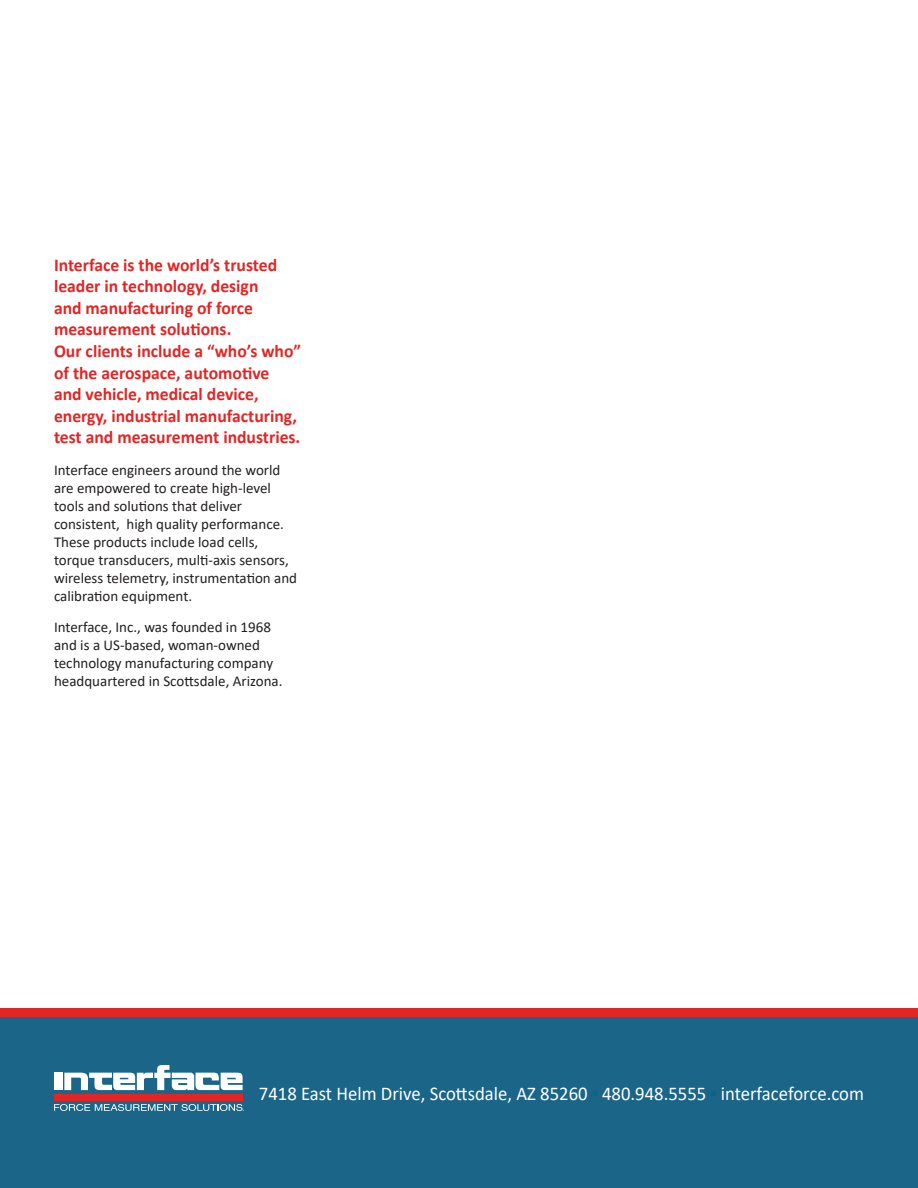
<style>
.page{position:relative;width:918px;height:1188px;background:#fff}
.page>*{position:absolute;margin:0;border:0;box-sizing:border-box;transform-origin:0 0}
.t1{font:19.5px "Calibri";color:#fff;scale:.96 1}
.t2{font:700 18px/21.6px "Calibri";color:#e32525}
.t3{font:15px/18px "Calibri";color:#231f20}
</style>
<div class="page">
<div style="left:0;top:1017px;width:918px;height:171px;background:#1a6588"></div>
<div style="left:0;top:1008px;width:918px;height:9px;background:#e32525"></div>
<div style="left:54px;top:1094px;width:189px;height:6px;background:#e32525"></div>
<div style="left:54px;top:1073px;width:9px;height:17px;background:#fff"></div>
<svg style="left:64px;top:1065px;width:179px;height:25px"></svg>
<svg style="left:54px;top:1104px;width:190px;height:7px"></svg>
<p class="t2" style="left:54px;top:255px;width:249px">Interface is the world’s trusted leader in technology, design<br>and manufacturing of force measurement solutions.<br>Our clients include a “who’s who” of the aerospace, automotive and vehicle, medical device, energy, industrial manufacturing, test and measurement industries.</p>
<p class="t3" style="left:54px;top:462px;width:245px">Interface engineers around the world are empowered to create high-level tools and solutions that deliver consistent, high quality performance.<br>These products include load cells, torque transducers, multi-axis sensors, wireless telemetry, instrumentation and calibration equipment.</p>
<p class="t3" style="left:54px;top:620px;width:230px">Interface, Inc., was founded in 1968 and is a US-based, woman-owned technology manufacturing company headquartered in Scottsdale, Arizona.</p>
<h1 class="t1" style="left:259px;top:1080px;width:632px">7418 East Helm Drive, Scottsdale, AZ 85260 <sup>■</sup> 480.948.5555 <sup>■</sup> interfaceforce.com</h1>
</div>
